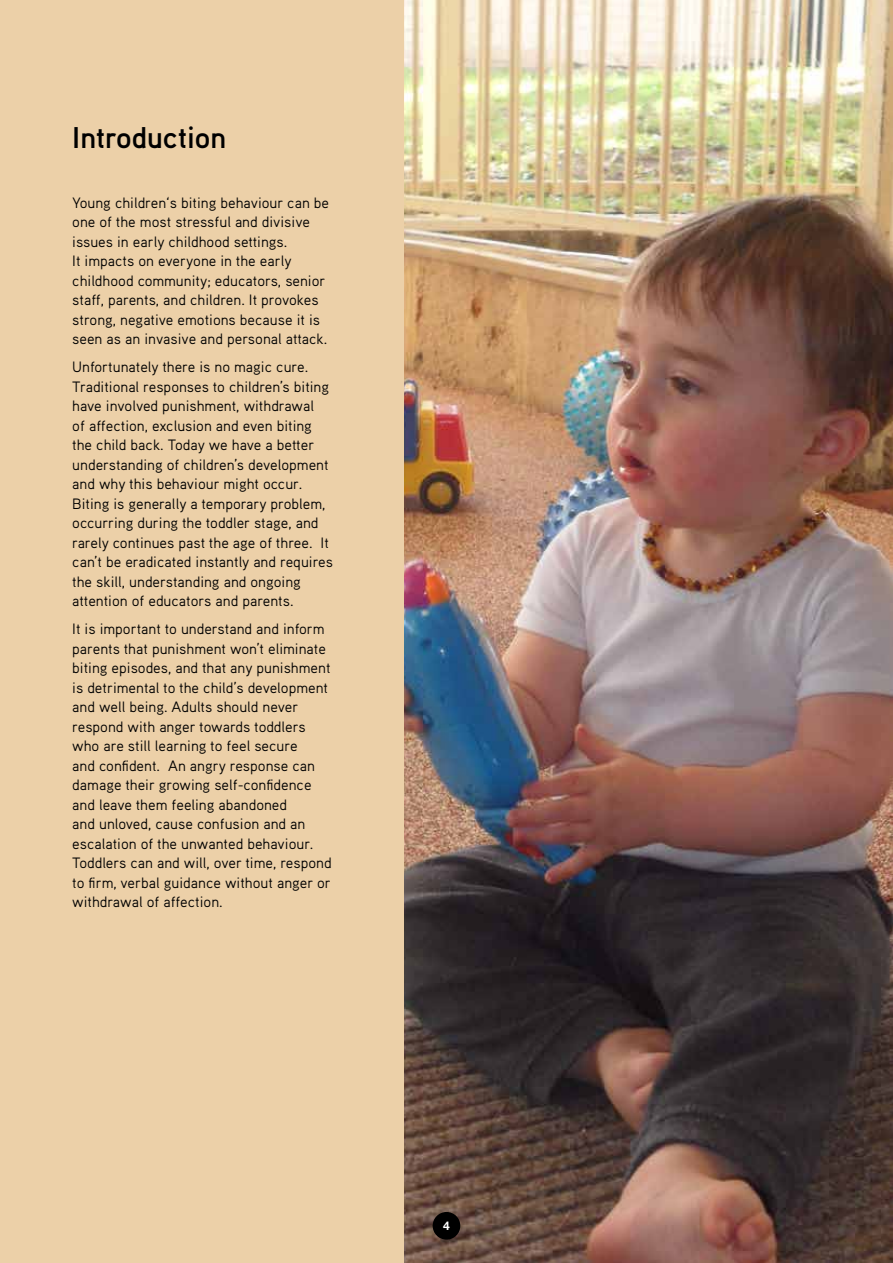
<style>
.page{position:relative;width:893px;height:1263px;background:#fff}
.page>*{position:absolute;margin:0;border:0;box-sizing:border-box;transform-origin:0 0}
.t1{font:700 30px "Aaux Pro";color:#000}
.t2{font:15px/19.5px "Aaux Pro";color:#000}
.t3{font:700 12px "Helvetica Neue LT Pro";color:#fff}
</style>
<div class="page">
<img style="left:404px;top:0;width:489px;height:1263px">
<div style="left:0;top:0;width:404px;height:1263px;background:#ecd0a8"></div>
<div style="left:433px;top:1212px;width:27px;height:27px;background:#000;border-radius:50%"></div>
<h1 class="t1" style="left:72px;top:118px;width:155px">Introduction</h1>
<p class="t2" style="left:72px;top:192px;width:258px">Young children‘s biting behaviour can be one of the most stressful and divisive issues in early childhood settings.<br>It impacts on everyone in the early childhood community; educators, senior staff, parents, and children. It provokes strong, negative emotions because it is seen as an invasive and personal attack.</p>
<p class="t2" style="left:72px;top:357px;width:262px">Unfortunately there is no magic cure.<br>Traditional responses to children’s biting have involved punishment, withdrawal<br>of affection, exclusion and even biting the child back. Today we have a better understanding of children’s development and why this behaviour might occur.<br>Biting is generally a temporary problem, occurring during the toddler stage, and rarely continues past the age of three. It can’t be eradicated instantly and requires the skill, understanding and ongoing attention of educators and parents.</p>
<p class="t2" style="left:72px;top:619px;width:261px">It is important to understand and inform parents that punishment won’t eliminate biting episodes, and that any punishment is detrimental to the child’s development and well being. Adults should never respond with anger towards toddlers who are still learning to feel secure<br>and confident. An angry response can damage their growing self-confidence and leave them feeling abandoned<br>and unloved, cause confusion and an escalation of the unwanted behaviour.<br>Toddlers can and will, over time, respond to firm, verbal guidance without anger or withdrawal of affection.</p>
<p class="t3" style="left:443px;top:1218px;width:8px">4</p>
</div>
